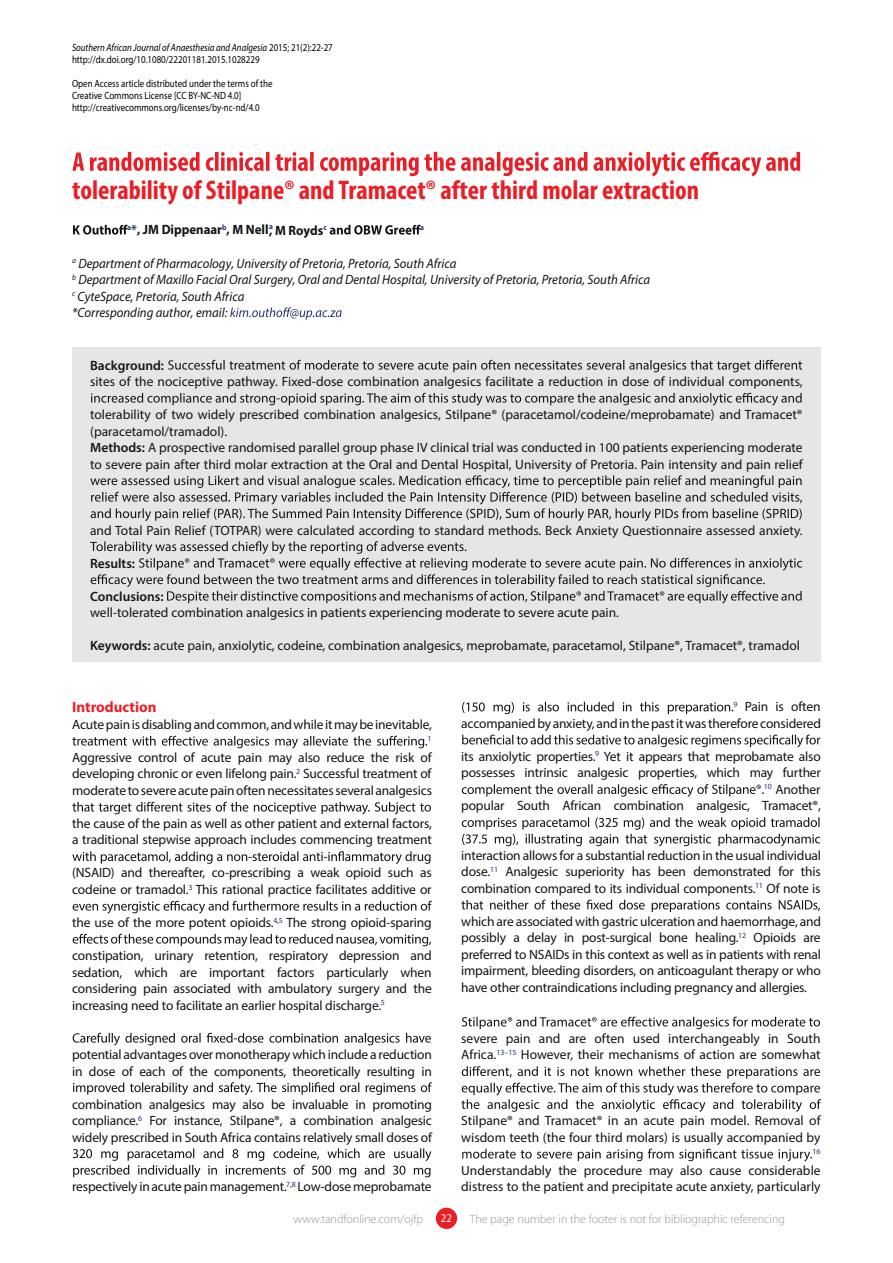
<style>
.page{position:relative;width:893px;height:1263px;background:#fff}
.page>*{position:absolute;margin:0;border:0;box-sizing:border-box;transform-origin:0 0}
.t1{font:700 condensed 27px "Myriad Pro";color:#eb1e27}
.t2{font:700 15px "Myriad Pro";color:#eb1e27}
.t3{font:13.5px/16.5px "Myriad Pro";letter-spacing:-.005em;color:#111517}
.t4{font:italic 13.5px/16.5px "Myriad Pro";color:#111517;scale:.95 1}
.t5{font:600 13.5px "Myriad Pro";color:#111517}
.t6{font:700 13.5px "Myriad Pro";color:#111517;scale:.95 1}
.t7{font:300 12px "Myriad Pro";color:#939598}
.t8{font:12px "Myriad Pro";color:#fff;scale:.9 1}
.t9{font:10.5px/12.6px "Myriad Pro";color:#111517}
.t10{font:10.5px/12px "Myriad Pro";color:#000;scale:.85 1}
.t11{font:7.8px "Myriad Pro";color:#263571}
.t12{font:700 7.8px "Myriad Pro";color:#263571;scale:.95 1}
.s1{font-style:italic}
.s2{color:#263571}
.s3{font-weight:600}
</style>
<div class="page">
<div style="left:436px;top:1208px;width:21px;height:21px;background:#ed1d24;border-radius:50%"></div>
<svg style="left:72px;top:152px;width:728px;height:25px"></svg>
<svg style="left:73px;top:225px;width:54px;height:10px"></svg>
<svg style="left:330px;top:225px;width:90px;height:10px"></svg>
<svg style="left:230px;top:307px;width:112px;height:13px"></svg>
<div style="left:72px;top:347px;width:748px;height:315px;background:#e6e7e5"></div>
<svg style="left:168px;top:360px;width:634px;height:12px"></svg>
<svg style="left:91px;top:393px;width:711px;height:12px"></svg>
<svg style="left:90px;top:475px;width:712px;height:46px"></svg>
<svg style="left:90px;top:541px;width:712px;height:62px"></svg>
<svg style="left:72px;top:736px;width:355px;height:12px"></svg>
<svg style="left:72px;top:802px;width:359px;height:12px"></svg>
<svg style="left:72px;top:851px;width:359px;height:13px"></svg>
<svg style="left:73px;top:901px;width:359px;height:12px"></svg>
<svg style="left:73px;top:934px;width:358px;height:12px"></svg>
<svg style="left:73px;top:1033px;width:358px;height:12px"></svg>
<svg style="left:73px;top:1082px;width:359px;height:13px"></svg>
<svg style="left:73px;top:1148px;width:358px;height:29px"></svg>
<svg style="left:462px;top:702px;width:271px;height:12px"></svg>
<svg style="left:462px;top:735px;width:358px;height:12px"></svg>
<svg style="left:462px;top:784px;width:302px;height:13px"></svg>
<svg style="left:462px;top:817px;width:358px;height:29px"></svg>
<svg style="left:461px;top:900px;width:359px;height:12px"></svg>
<svg style="left:462px;top:1017px;width:358px;height:12px"></svg>
<svg style="left:461px;top:1066px;width:360px;height:46px"></svg>
<svg style="left:462px;top:1149px;width:350px;height:12px"></svg>
<p class="t9" style="left:72px;top:39px;width:299px"><span class="s1">Southern African Journal of Anaesthesia and Analgesia</span> 2015; 21(2):1–6 http://dx.doi.org/10.1080/22201181.2015.1028229</p>
<p class="t9" style="left:72px;top:76px;width:237px">Open Access article distributed under the terms of the<br>Creative Commons License [CC BY-NC-ND 4.0] http://creativecommons.org/licenses/by-nc-nd/4.0</p>
<p class="t10" style="left:80px;top:41px;width:299px;text-indent:-8px"><span class="s1">Southern African Journal of Anaesthesia and Analgesia</span> 2015; 21(2):22-27 tp:/ dx.doi.org/10. 080/22201181.2015.1028229</p>
<p class="t10" style="left:80px;top:77px;width:228px;text-indent:3px">en Ac ess article distributed under the terms of the eative Com ons License [CC BY-NC-ND 4.0]<br>tp:/ creativecommons.org/licenses/by-nc-nd/4.0</p>
<h1 class="t1" style="left:72px;top:173px;width:629px">tolerability of Stilpane® and Tramacet® after third molar extraction</h1>
<p class="t6" style="left:127px;top:221px;width:211px"><sup>a</sup><span class="s2">*</span>, JM Dippenaar<sup>b</sup>, M Nell<sup>a</sup>, M Royds<sup>c</sup></p>
<p class="t12" style="left:420px;top:222px;width:6px">a</p>
<p class="t4" style="left:72px;top:254px;width:610px"><sup>a</sup> Department of Pharmacology, University of Pretoria, Pretoria, South Africa<br><sup>b</sup> Department of Maxillo Facial Oral Surgery, Oral and Dental Hospital, University of Pretoria, Pretoria, South Africa <sup>c</sup> CyteSpace, Pretoria, South Africa<br>*Corresponding author, email:</p>
<p class="t5" style="left:90px;top:356px;width:75px">Background:</p>
<p class="t3" style="left:90px;top:373px;width:714px">sites of the nociceptive pathway. Fixed-dose combination analgesics facilitate a reduction in dose of individual components,</p>
<p class="t3" style="left:90px;top:406px;width:714px">tolerability of two widely prescribed combination analgesics, Stilpane® (paracetamol/codeine/meprobamate) and Tramacet® (paracetamol/tramadol).<br><span class="s3">Methods:</span> A prospective randomised parallel group phase IV clinical trial was conducted in 100 patients experiencing moderate to severe pain after third molar extraction at the Oral and Dental Hospital, University of Pretoria. Pain intensity and pain relief</p>
<p class="t3" style="left:90px;top:521px;width:714px">and Total Pain Relief (TOTPAR) were calculated according to standard methods. Beck Anxiety Questionnaire assessed anxiety.</p>
<p class="t5" style="left:90px;top:554px;width:47px">Results:</p>
<p class="t5" style="left:90px;top:587px;width:75px">Conclusions:</p>
<p class="t3" style="left:90px;top:604px;width:530px">well-tolerated combination analgesics in patients experiencing moderate to severe acute pain.</p>
<p class="t3" style="left:90px;top:637px;width:711px"><span class="s3">Keywords:</span> acute pain, anxiolytic, codeine, combination analgesics, meprobamate, paracetamol, Stilpane®, Tramacet®, tramadol</p>
<p class="t2" style="left:72px;top:698px;width:86px">Introduction</p>
<p class="t3" style="left:72px;top:716px;width:361px">Acutepainisdisablingandcommon,andwhileitmaybeinevitable,</p>
<p class="t11" style="left:427px;top:733px;width:6px">1</p>
<p class="t3" style="left:72px;top:749px;width:361px;text-align:justify">Aggressive control of acute pain may also reduce the risk of developing chronic or even lifelong pain.<sup>2</sup> Successful treatment of moderatetosevereacutepainoftennecessitatesseveralanalgesics</p>
<p class="t3" style="left:72px;top:815px;width:361px">the cause of the pain as well as other patient and external factors, a traditional stepwise approach includes commencing treatment</p>
<p class="t3" style="left:72px;top:864px;width:361px">(NSAID) and thereafter, co-prescribing a weak opioid such as codeine or tramadol.<sup>3</sup> This rational practice facilitates additive or</p>
<p class="t3" style="left:72px;top:914px;width:361px">the use of the more potent opioids.<sup>4</sup><sup>,</sup><sup>5</sup> The strong opioid-sparing</p>
<p class="t3" style="left:72px;top:947px;width:361px;text-align:justify">constipation, urinary retention, respiratory depression and sedation, which are important factors particularly when considering pain associated with ambulatory surgery and the increasing need to facilitate an earlier hospital discharge.<sup>5</sup></p>
<p class="t3" style="left:72px;top:1046px;width:361px">potential advantages over monotherapywhich include a reduction in dose of each of the components, theoretically resulting in</p>
<p class="t3" style="left:72px;top:1095px;width:361px;text-align:justify">combination analgesics may also be invaluable in promoting compliance.<sup>6</sup> For instance, Stilpane®, a combination analgesic widely prescribed in South Africa contains relatively small doses of</p>
<p class="t3" style="left:72px;top:1178px;width:361px">respectively inacutepainmanagement.<sup>7</sup><sup>,</sup><sup>8</sup> Low-dosemeprobamate</p>
<p class="t3" style="left:461px;top:698px;width:361px;text-align:right"><sup>9</sup> Pain is often accompaniedbyanxiety,andinthepastitwasthereforeconsidered</p>
<p class="t3" style="left:461px;top:748px;width:361px;text-align:right">its anxiolytic properties.<sup>9</sup> Yet it appears that meprobamate also possesses intrinsic analgesic properties, which may further <sup>10</sup> Another<br>popular South African combination analgesic, Tramacet®,</p>
<p class="t3" style="left:461px;top:847px;width:361px;text-align:justify">interaction allows for a substantial reduction in the usual individual dose.<sup>11</sup> Analgesic superiority has been demonstrated for this combination compared to its individual components.<sup>11</sup> Of note is</p>
<p class="t3" style="left:461px;top:913px;width:361px;text-align:justify">which are associated with gastric ulceration and haemorrhage, and possibly a delay in post-surgical bone healing.<sup>12</sup> Opioids are preferred to NSAIDs in this context as well as in patients with renal impairment, bleeding disorders, on anticoagulant therapy or who have other contraindications including pregnancy and allergies.</p>
<p class="t3" style="left:461px;top:1030px;width:361px">severe pain and are often used interchangeably in South<br>Africa.<sup>13–15</sup> However, their mechanisms of action are somewhat</p>
<p class="t3" style="left:461px;top:1112px;width:361px">Stilpane® and Tramacet® in an acute pain model. Removal of wisdom teeth (the four third molars) is usually accompanied by</p>
<p class="t11" style="left:812px;top:1146px;width:10px">16</p>
<p class="t3" style="left:461px;top:1162px;width:361px">Understandably the procedure may also cause considerable distress to the patient and precipitate acute anxiety, particularly</p>
<p class="t7" style="left:294px;top:1213px;width:131px">www.tandfonline.com/ojfp</p>
<p class="t8" style="left:441px;top:1211px;width:14px">22</p>
<p class="t7" style="left:470px;top:1213px;width:317px">The page number in the footer is not for bibliographic referencing</p>
</div>
